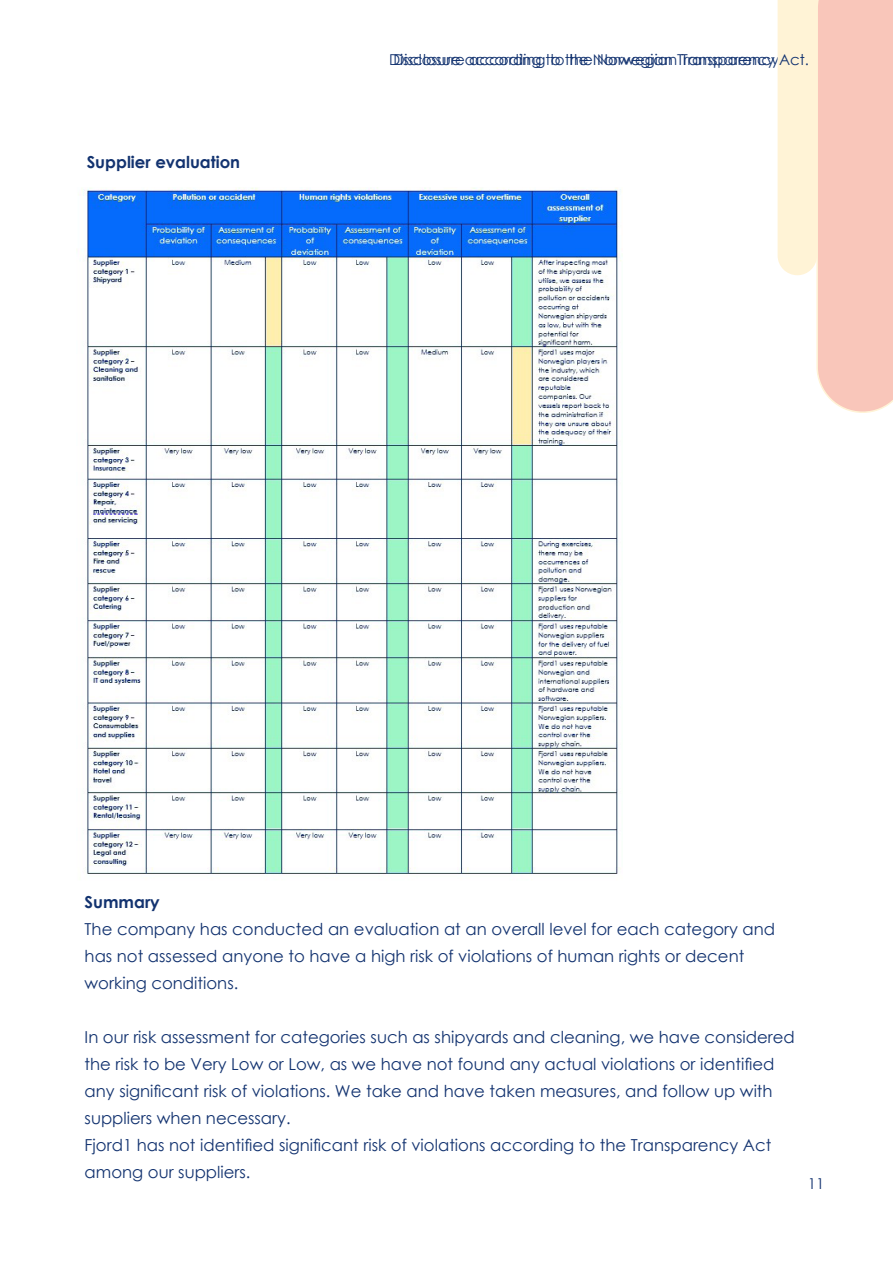
<style>
.page{position:relative;width:893px;height:1263px;background:#fff}
.page>*{position:absolute;margin:0;border:0;box-sizing:border-box;transform-origin:0 0}
.t1{font:16.5px/27px "Century Gothic";color:#133370}
.t2{font:700 16.5px "Century Gothic";color:#133370}
.t3{font:15px "Century Gothic";color:#133370}
</style>
<div class="page">
<svg style="left:778px;top:0;width:115px;height:413px;background:#fbd7c9"></svg>
<img style="left:78px;top:188px;width:543px;height:692px">
<p class="t2" style="left:87px;top:149px;width:155px">Supplier evaluation</p>
<p class="t3" style="left:389px;top:49px;width:422px">Disclosure according to the Norwegian Transparency Act.</p>
<p class="t3" style="left:393px;top:49px;width:417px">Disclosure according to the Norwegian Transparency Act</p>
<p class="t2" style="left:85px;top:889px;width:77px">Summary</p>
<p class="t1" style="left:85px;top:915px;width:692px">The company has conducted an evaluation at an overall level for each category and has not assessed anyone to have a high risk of violations of human rights or decent working conditions.</p>
<p class="t1" style="left:85px;top:1023px;width:712px">In our risk assessment for categories such as shipyards and cleaning, we have considered the risk to be Very Low or Low, as we have not found any actual violations or identified any significant risk of violations. We take and have taken measures, and follow up with suppliers when necessary.<br>Fjord1 has not identified significant risk of violations according to the Transparency Act among our suppliers.</p>
<p class="t3" style="left:808px;top:1173px;width:18px">11</p>
</div>
